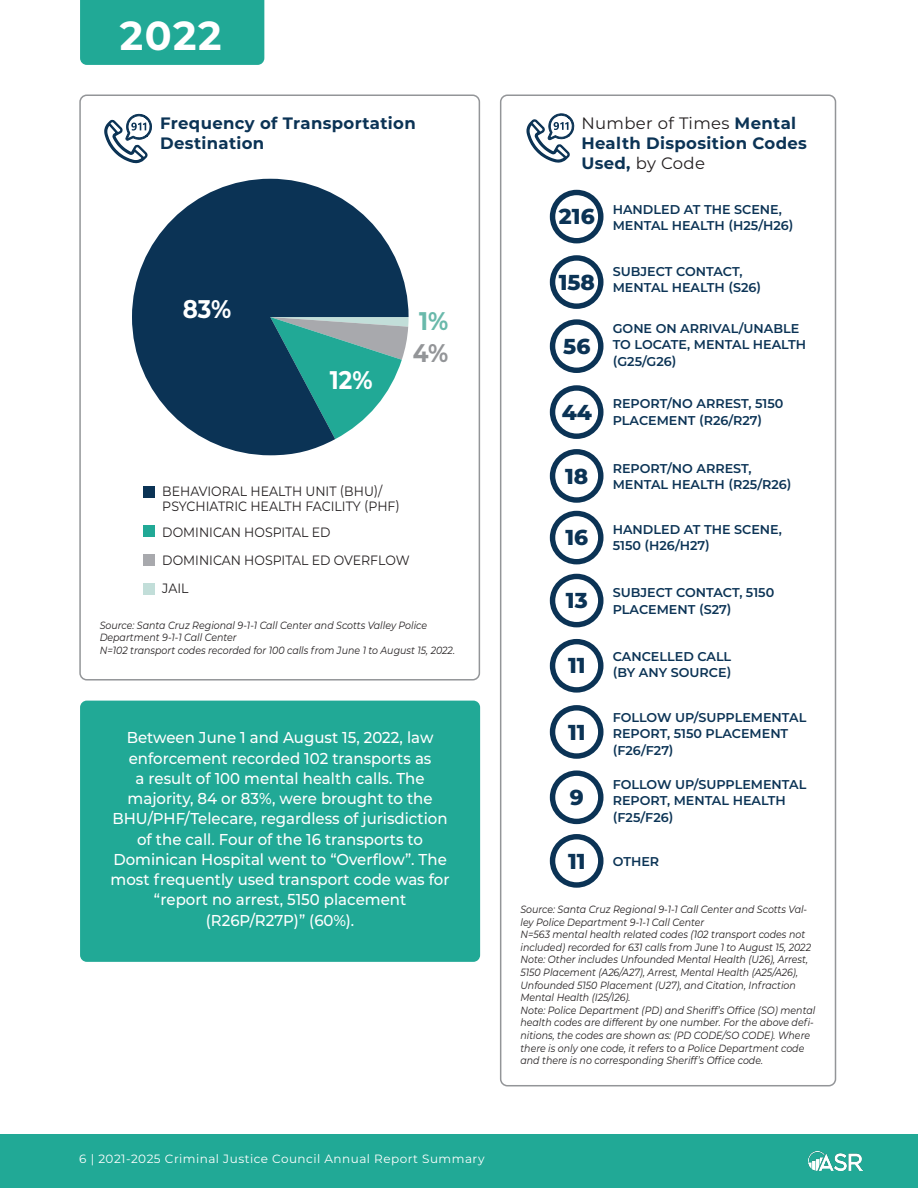
<style>
.page{position:relative;width:918px;height:1188px;background:#fff}
.page>*{position:absolute;margin:0;border:0;box-sizing:border-box;transform-origin:0 0}
.t1{font:700 40.5px "Montserrat";color:#fff}
.t2{font:700 25.5px "Montserrat";color:#fff;scale:.9 1}
.t3{font:700 25.5px "Montserrat";color:#939598;scale:.9 1}
.t4{font:700 25.5px "Montserrat";color:#69b9ab;scale:.9 1}
.t5{font:800 21.6px "Montserrat";color:#0b3355}
.t6{font:700 16.5px/19.8px "Montserrat";letter-spacing:.02em;color:#0b3355}
.t7{font:500 15.75px/20.2px "Montserrat";color:#fff;text-align:center;scale:.95 1}
.t8{font:13.5px/15px "Montserrat";color:#231f20;scale:.93 1}
.t9{font:600 12.75px/16.5px "Montserrat";color:#0b3355}
.footer-text-left-white{font:12px "Montserrat";letter-spacing:.04em;color:#fff}
.t10{font:italic 10.5px/12.6px "Montserrat";color:#231f20;scale:.9 1}
.s1{font-weight:400;color:#231f20}
</style>
<div class="page">
<div style="left:80px;top:701px;width:400px;height:261px;background:#21a996;border-radius:7px"></div>
<div style="left:79px;top:94px;width:401px;height:587px;border:2px solid #939598;border-radius:7px"></div>
<svg style="left:132px;top:179px;width:277px;height:276px;fill:#0b3355"></svg>
<div style="left:143px;top:486px;width:12px;height:12px;background:#0b3355"></div>
<div style="left:143px;top:525px;width:12px;height:12px;background:#21a996"></div>
<div style="left:143px;top:554px;width:12px;height:12px;background:#a8a9ad"></div>
<div style="left:143px;top:583px;width:12px;height:12px;background:#c2ded9"></div>
<svg style="left:104px;top:113px;width:48px;height:51px"></svg>
<div style="left:0;top:1134px;width:918px;height:54px;background:#21a996"></div>
<img style="left:808px;top:1152px;width:55px;height:18px">
<div style="left:550px;top:190px;width:54px;height:53px;border:5px solid #0b3355;border-radius:50%"></div>
<div style="left:550px;top:255px;width:54px;height:54px;border:5px solid #0b3355;border-radius:50%"></div>
<div style="left:550px;top:319px;width:54px;height:54px;border:5px solid #0b3355;border-radius:50%"></div>
<div style="left:550px;top:385px;width:54px;height:54px;border:5px solid #0b3355;border-radius:50%"></div>
<div style="left:550px;top:449px;width:54px;height:54px;border:5px solid #0b3355;border-radius:50%"></div>
<div style="left:550px;top:511px;width:54px;height:53px;border:5px solid #0b3355;border-radius:50%"></div>
<div style="left:550px;top:574px;width:54px;height:53px;border:5px solid #0b3355;border-radius:50%"></div>
<div style="left:550px;top:639px;width:54px;height:54px;border:5px solid #0b3355;border-radius:50%"></div>
<div style="left:550px;top:705px;width:54px;height:54px;border:5px solid #0b3355;border-radius:50%"></div>
<div style="left:550px;top:834px;width:54px;height:54px;border:5px solid #0b3355;border-radius:50%"></div>
<div style="left:550px;top:770px;width:54px;height:54px;border:5px solid #0b3355;border-radius:50%"></div>
<div style="left:500px;top:94px;width:336px;height:992px;border:2px solid #939598;border-radius:7px"></div>
<svg style="left:526px;top:113px;width:49px;height:50px"></svg>
<div style="left:80px;top:0;width:184px;height:65px;background:#21a996"></div>
<p class="t1" style="left:120px;top:6px;width:103px">2022</p>
<p class="t6" style="left:160px;top:113px;width:257px">Frequency of Transportation<br>Destination</p>
<p class="t2" style="left:183px;top:290px;width:56px">83%</p>
<p class="t2" style="left:330px;top:362px;width:49px">12%</p>
<p class="t4" style="left:419px;top:303px;width:34px">1%</p>
<p class="t3" style="left:413px;top:334px;width:41px">4%</p>
<p class="t8" style="left:162px;top:484px;width:257px">BEHAVIORAL HEALTH UNIT (BHU)/<br>PSYCHIATRIC HEALTH FACILITY (PHF)</p>
<p class="t8" style="left:162px;top:524px;width:183px">DOMINICAN HOSPITAL ED</p>
<p class="t8" style="left:162px;top:552px;width:267px">DOMINICAN HOSPITAL ED OVERFLOW</p>
<p class="t8" style="left:162px;top:580px;width:30px">JAIL</p>
<p class="t10" style="left:100px;top:618px;width:365px">Source: Santa Cruz Regional 9-1-1 Call Center and Scotts Valley Police<br>Department 9-1-1 Call Center</p>
<p class="t10" style="left:100px;top:644px;width:396px">N=102 transport codes recorded for 100 calls from June 1 to August 15, 2022.</p>
<p class="t7" style="left:111px;top:727px;width:358px">Between June 1 and August 15, 2022, law enforcement recorded 102 transports as<br>a result of 100 mental health calls. The majority, 84 or 83%, were brought to the BHU/PHF/Telecare, regardless of jurisdiction of the call. Four of the 16 transports to Dominican Hospital went to “Overflow”. The most frequently used transport code was for “report no arrest, 5150 placement (R26P/R27P)” (60%).</p>
<p class="footer-text-left-white" style="left:79px;top:1150px;width:407px">6 | 2021-2025 Criminal Justice Council Annual Report Summary</p>
<p class="t6" style="left:581px;top:113px;width:227px"><span class="s1">Number of Times</span> Mental<br>Health Disposition Codes<br>Used, <span class="s1">by Code</span></p>
<p class="t9" style="left:613px;top:201px;width:182px">HANDLED AT THE SCENE,<br>MENTAL HEALTH (H25/H26)</p>
<p class="t9" style="left:613px;top:263px;width:150px">SUBJECT CONTACT,<br>MENTAL HEALTH (S26)</p>
<p class="t9" style="left:613px;top:319px;width:195px">GONE ON ARRIVAL/UNABLE<br>TO LOCATE, MENTAL HEALTH (G25/G26)</p>
<p class="t9" style="left:613px;top:395px;width:172px">REPORT/NO ARREST, 5150<br>PLACEMENT (R26/R27)</p>
<p class="t9" style="left:613px;top:459px;width:180px">REPORT/NO ARREST,<br>MENTAL HEALTH (R25/R26)</p>
<p class="t9" style="left:613px;top:521px;width:171px">HANDLED AT THE SCENE,<br>5150 (H26/H27)</p>
<p class="t9" style="left:613px;top:584px;width:163px">SUBJECT CONTACT, 5150<br>PLACEMENT (S27)</p>
<p class="t9" style="left:613px;top:647px;width:120px">CANCELLED CALL (BY ANY SOURCE)</p>
<p class="t9" style="left:613px;top:709px;width:195px">FOLLOW UP/SUPPLEMENTAL<br>REPORT, 5150 PLACEMENT (F26/F27)</p>
<p class="t9" style="left:613px;top:775px;width:195px">FOLLOW UP/SUPPLEMENTAL<br>REPORT, MENTAL HEALTH (F25/F26)</p>
<p class="t9" style="left:613px;top:853px;width:48px">OTHER</p>
<p class="t5" style="left:559px;top:201px;width:37px">216</p>
<p class="t5" style="left:559px;top:266px;width:38px">158</p>
<p class="t5" style="left:563px;top:330px;width:29px">56</p>
<p class="t5" style="left:562px;top:396px;width:32px">44</p>
<p class="t5" style="left:565px;top:460px;width:25px">18</p>
<p class="t5" style="left:565px;top:522px;width:24px">16</p>
<p class="t5" style="left:566px;top:585px;width:23px">13</p>
<p class="t5" style="left:568px;top:650px;width:19px">11</p>
<p class="t5" style="left:568px;top:716px;width:19px">11</p>
<p class="t5" style="left:570px;top:781px;width:16px">9</p>
<p class="t5" style="left:568px;top:845px;width:19px">11</p>
<p class="t10" style="left:520px;top:903px;width:320px">Source: Santa Cruz Regional 9-1-1 Call Center and Scotts Val&shy;ley Police Department 9-1-1 Call Center</p>
<p class="t10" style="left:520px;top:928px;width:324px">N=563 mental health related codes (102 transport codes not included) recorded for 631 calls from June 1 to August 15, 2022</p>
<p class="t10" style="left:520px;top:953px;width:321px">Note: Other includes Unfounded Mental Health (U26), Arrest, 5150 Placement (A26/A27), Arrest, Mental Health (A25/A26), Unfounded 5150 Placement (U27), and Citation, Infraction Mental Health (I25/I26).</p>
<p class="t10" style="left:520px;top:1003px;width:329px">Note: Police Department (PD) and Sheriff’s Office (SO) mental health codes are different by one number. For the above defi&shy;nitions, the codes are shown as: (PD CODE/SO CODE). Where there is only one code, it refers to a Police Department code and there is no corresponding Sheriff’s Office code.</p>
</div>
